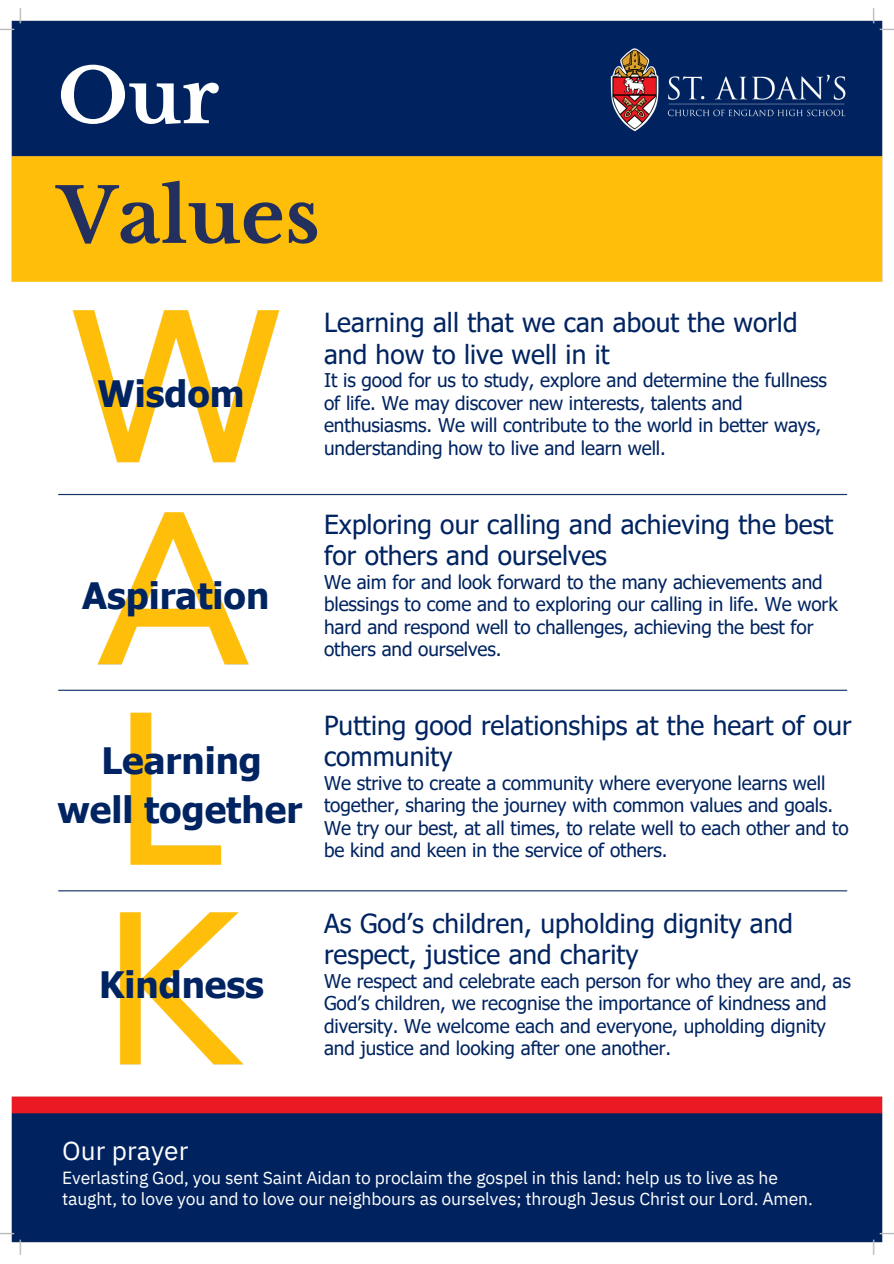
<style>
.page{position:relative;width:894px;height:1264px;background:#fff}
.page>*{position:absolute;margin:0;border:0;box-sizing:border-box;transform-origin:0 0}
.t1{font:700 75px "Libre Baskerville";color:#232f5c}
.t2{font:700 75px "Libre Baskerville";color:#fff}
.t3{font:700 36.3px "Tahoma";color:#002461}
.t4{font:26.25px/31.5px "Tahoma";letter-spacing:.005em;color:#002461}
.t5{font:26.25px "IBM Plex Sans";letter-spacing:.005em;color:#fff}
.t6{font:18.9px/22.5px "Tahoma";letter-spacing:-.005em;color:#002461}
.t7{font:17.55px/20.4px "IBM Plex Sans";letter-spacing:-.005em;color:#fff}
</style>
<div class="page">
<img style="left:0;top:8px;width:893px;height:1247px">
<p class="t2" style="left:58px;top:50px;width:163px">Our</p>
<p class="t1" style="left:58px;top:170px;width:264px">Values</p>
<h2 class="t3" style="left:97px;top:370px;width:149px">Wisdom</h2>
<p class="t3" style="left:82px;top:572px;width:188px">Aspiration</p>
<h1 class="t4" style="left:324px;top:306px;width:475px">Learning all that we can about the world and how to live well in it</h1>
<h2 class="t6" style="left:324px;top:368px;width:504px">It is good for us to study, explore and determine the fullness of life. We may discover new interests, talents and enthusiasms. We will contribute to the world in better ways, understanding how to live and learn well.</h2>
<p class="t4" style="left:324px;top:507px;width:510px">Exploring our calling and achieving the best for others and ourselves</p>
<h2 class="t6" style="left:324px;top:570px;width:515px">We aim for and look forward to the many achievements and blessings to come and to exploring our calling in life. We work hard and respond well to challenges, achieving the best for others and ourselves.</h2>
<h2 class="t3" style="left:101px;top:737px;width:162px">Learning</h2>
<p class="t3" style="left:58px;top:786px;width:246px">well together</p>
<h2 class="t4" style="left:324px;top:708px;width:529px">Putting good relationships at the heart of our community</h2>
<p class="t6" style="left:324px;top:771px;width:526px">We strive to create a community where everyone learns well together, sharing the journey with common values and goals.<br>We try our best, at all times, to relate well to each other and to be kind and keen in the service of others.</p>
<p class="t3" style="left:99px;top:961px;width:166px">Kindness</p>
<p class="t4" style="left:324px;top:906px;width:470px">As God’s children, upholding dignity and respect, justice and charity</p>
<p class="t6" style="left:324px;top:968px;width:528px">We respect and celebrate each person for who they are and, as God’s children, we recognise the importance of kindness and diversity. We welcome each and everyone, upholding dignity and justice and looking after one another.</p>
<p class="t5" style="left:62px;top:1133px;width:128px">Our prayer</p>
<h1 class="t7" style="left:62px;top:1167px;width:752px">Everlasting God, you sent Saint Aidan to proclaim the gospel in this land: help us to live as he taught, to love you and to love our neighbours as ourselves; through Jesus Christ our Lord. Amen.</h1>
</div>
